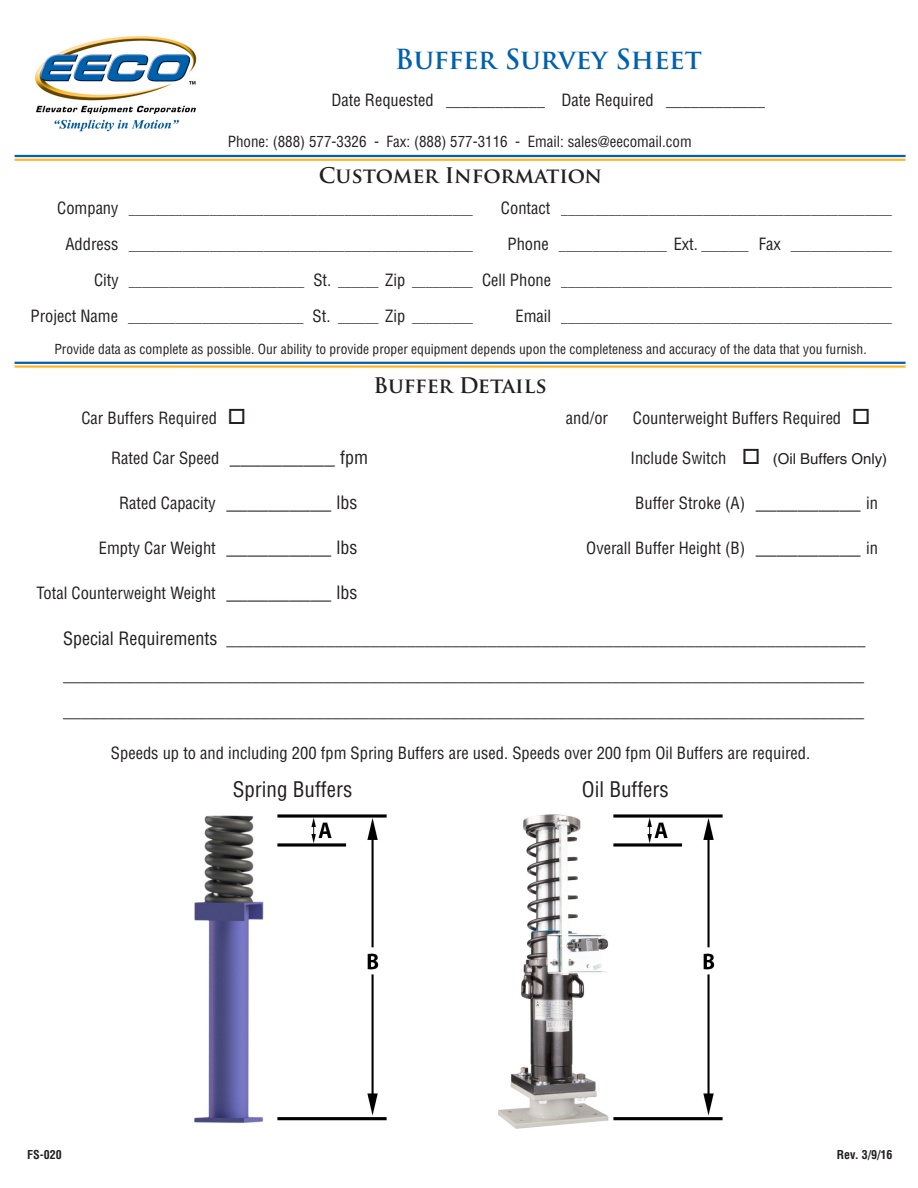
<style>
.page{position:relative;width:918px;height:1188px;background:#fff}
.page>*{position:absolute;margin:0;border:0;box-sizing:border-box;transform-origin:0 0}
.t1{font:700 27px "Trajan Pro";letter-spacing:-.02em;color:#0160ae}
.t2{font:700 21px "Trajan Pro";letter-spacing:-.005em;color:#231f20}
.t3{font:condensed 21px "Helvetica";color:#231f20}
.t4{font:condensed 18px/36px "Helvetica";color:#231f20;text-align:justify}
.t5{font:condensed 16.5px "Helvetica";color:#231f20}
.t6{font:condensed 15px "Helvetica";color:#231f20}
.t7{font:15px "Helvetica";color:#231f20}
.t8{font:condensed 13.5px "Helvetica";color:#231f20}
.t9{font:700 condensed 12px "Helvetica";color:#231f20}
.s1{font-size:16.5px}
.s2{font-size:9px;color:#fff}
.s3{font-size:21px}
.s4{font-size:18px}
.s5{font-size:21px;color:#fff}
.s6{font-stretch:condensed;font-size:16.5px}
</style>
<div class="page">
<hr style="left:15px;top:155px;width:891px;height:2px;background:#0160ae">
<hr style="left:15px;top:159px;width:891px;height:2px;background:#fcb726">
<img style="left:35px;top:36px;width:162px;height:96px">
<hr style="left:15px;top:362px;width:891px;height:2px;background:#0160ae">
<hr style="left:15px;top:365px;width:891px;height:3px;background:#fcb726">
<img style="left:194px;top:814px;width:193px;height:309px">
<img style="left:499px;top:814px;width:224px;height:315px">
<h1 class="t1" style="left:395px;top:42px;width:309px">Buffer Survey Sheet</h1>
<p class="t5" style="left:332px;top:89px;width:435px">Date Requested ____________ Date Required ____________</p>
<p class="t6" style="left:228px;top:132px;width:465px">Phone: (888) 577-3326 - Fax: (888) 577-3116 - Email: sales@eecomail.com</p>
<h2 class="t2" style="left:319px;top:162px;width:285px">Customer Information</h2>
<p class="t8" style="left:57px;top:201px;width:417px"><span class="s1">Company</span> ___________________________________________________</p>
<p class="t8" style="left:65px;top:237px;width:409px"><span class="s1">Address</span> ___________________________________________________</p>
<p class="t8" style="left:94px;top:273px;width:380px"><span class="s1">City</span> __________________________ <span class="s2">.</span><span class="s1">St.</span> ______ <span class="s1">Zip</span> _________</p>
<p class="t8" style="left:31px;top:309px;width:444px"><span class="s1">Project Name</span> __________________________ <span class="s2">.</span><span class="s1">St.</span> ______ <span class="s1">Zip</span> _________</p>
<p class="t8" style="left:501px;top:201px;width:393px"><span class="s1">Contact</span> _________________________________________________</p>
<p class="t8" style="left:508px;top:237px;width:386px"><span class="s1">Phone</span> ________________ <span class="s1">Ext.</span> _______ <span class="s1">Fax</span> _______________</p>
<p class="t8" style="left:482px;top:273px;width:412px"><span class="s1">Cell Phone</span> _________________________________________________</p>
<p class="t8" style="left:515px;top:309px;width:378px"><span class="s1">Email</span> _________________________________________________</p>
<p class="t8" style="left:54px;top:340px;width:814px">Provide data as complete as possible. Our ability to provide proper equipment depends upon the completeness and accuracy of the data that you furnish.</p>
<h2 class="t2" style="left:373px;top:373px;width:175px">Buffer Details</h2>
<p class="t5" style="left:81px;top:408px;width:166px">Car Buffers Required □</p>
<p class="t5" style="left:566px;top:408px;width:44px">and/or</p>
<p class="t5" style="left:633px;top:408px;width:239px">Counterweight Buffers Required □</p>
<p class="t5" style="left:111px;top:448px;width:258px">Rated Car Speed <span class="s3">__________</span> <span class="s4">fpm</span></p>
<p class="t5" style="left:119px;top:493px;width:250px">Rated Capacity <span class="s3">__________</span> <span class="s4">lbs</span><span class="s5">_</span></p>
<p class="t5" style="left:99px;top:538px;width:271px">Empty Car Weight <span class="s3">__________</span> <span class="s4">lbs</span><span class="s5">_</span></p>
<p class="t5" style="left:37px;top:583px;width:333px">Total Counterweight Weight <span class="s3">__________</span> <span class="s4">lbs</span><span class="s5">_</span></p>
<p class="t7" style="left:630px;top:450px;width:258px"><span class="s6">Include Switch</span> □ (Oil Buffers Only)</p>
<p class="t5" style="left:635px;top:493px;width:265px">Buffer Stroke (A) <span class="s3">__________</span> in<span class="s5">__</span></p>
<p class="t5" style="left:586px;top:538px;width:314px">Overall Buffer Height (B) <span class="s3">__________</span> in<span class="s5">__</span></p>
<p class="t4" style="left:63px;top:620px;width:804px">Special Requirements _______________________________________________________________________ _________________________________________________________________________________________ _________________________________________________________________________________________</p>
<p class="t5" style="left:111px;top:743px;width:701px">Speeds up to and including 200 fpm Spring Buffers are used. Speeds over 200 fpm Oil Buffers are required.</p>
<h2 class="t3" style="left:233px;top:776px;width:121px">Spring Buffers</h2>
<h2 class="t3" style="left:582px;top:776px;width:88px">Oil Buffers</h2>
<p class="t9" style="left:27px;top:1147px;width:36px">FS-020</p>
<p class="t9" style="left:837px;top:1147px;width:57px">Rev. 3/9/16</p>
</div>
